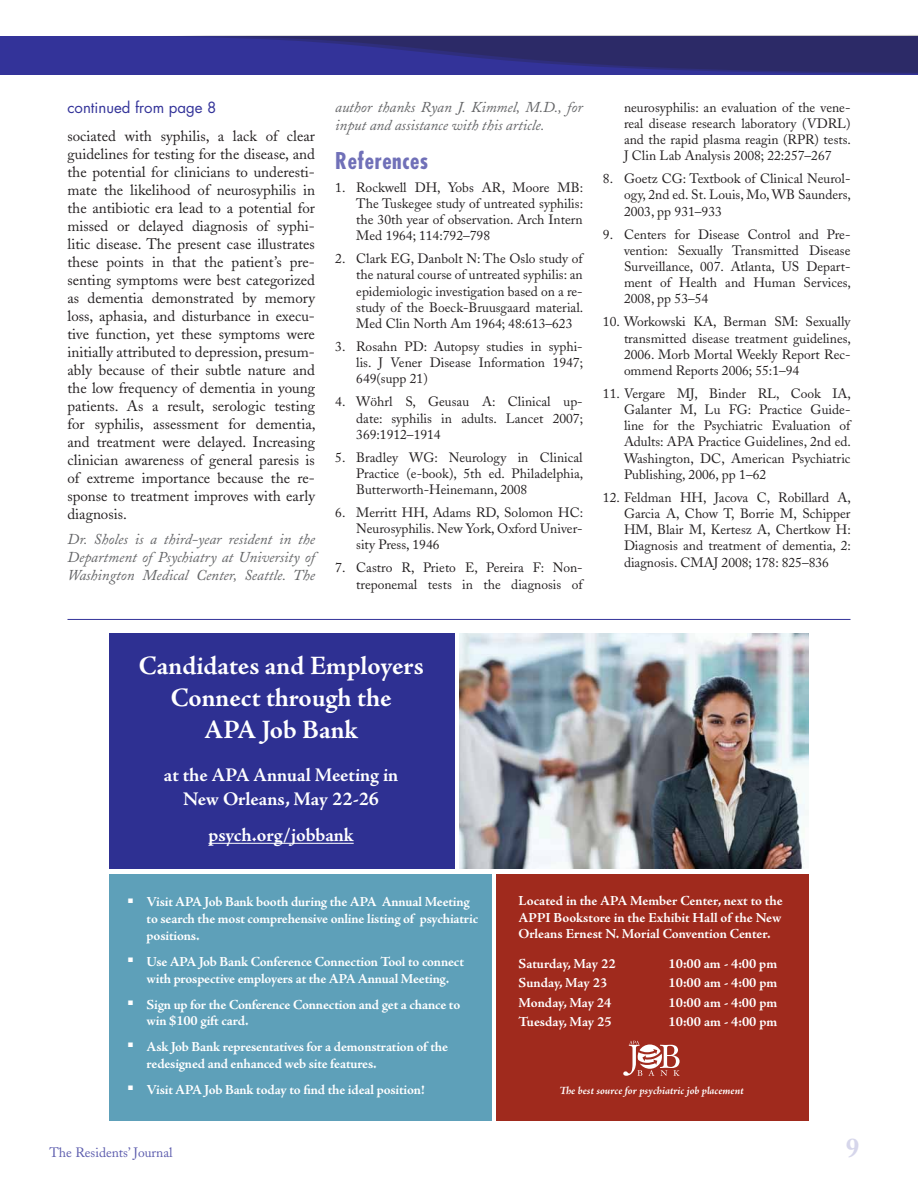
<style>
.page{position:relative;width:918px;height:1188px;background:#fff}
.page>*{position:absolute;margin:0;border:0;box-sizing:border-box;transform-origin:0 0}
.t1{font:700 27px "Adobe Caslon";color:#d6d6eb}
.t2{font:700 26.7px/32px "Adobe Jenson Pro";letter-spacing:-.005em;color:#fff;text-align:center}
.t3{font:700 condensed 22.5px "Futura";letter-spacing:.025em;color:#7070b8}
.t4{font:700 19.35px/23.2px "Adobe Jenson Pro";color:#fff;text-align:center}
.t5{font:15px/18px "Adobe Caslon";color:#231f20;text-align:justify}
.t6{font:italic 15px/18px "Adobe Caslon";color:#636466;text-align:justify}
.t7{font:15px "Futura";color:#339}
.t8{font:700 13.8px/16.6px "Adobe Jenson Pro";letter-spacing:-.01em;color:#fff}
.t9{font:13.5px/16.2px "Adobe Caslon";color:#231f20;text-align:justify}
.t10{font:13.5px "Adobe Caslon";color:#5c5cad}
.t11{font:italic 700 11.1px "Adobe Jenson Pro";color:#fff}
</style>
<div class="page">
<div style="left:0;top:36px;width:918px;height:38px;background:#339"></div>
<svg style="left:172px;top:35px;width:746px;height:39px"></svg>
<div style="left:109px;top:634px;width:345px;height:235px;background:#2e3092"></div>
<hr style="left:209px;top:843px;width:145px;height:1px;background:#fff">
<div style="left:109px;top:874px;width:383px;height:246px;background:#5ea0b9"></div>
<div style="left:496px;top:874px;width:313px;height:246px;background:#a02a1d"></div>
<svg style="left:623px;top:1040px;width:57px;height:36px"></svg>
<img style="left:459px;top:634px;width:350px;height:235px">
<hr style="left:68px;top:619px;width:782px;height:1px;background:#339">
<p class="t7" style="left:68px;top:98px;width:151px">continued from page 8</p>
<p class="t5" style="left:68px;top:127px;width:250px">sociated with syphilis, a lack of clear guidelines for testing for the disease, and the potential for clinicians to underesti&shy;mate the likelihood of neurosyphilis in the antibiotic era lead to a potential for missed or delayed diagnosis of syphi&shy;litic disease. The present case illustrates these points in that the patient’s pre&shy;senting symptoms were best categorized as dementia demonstrated by memory loss, aphasia, and disturbance in execu&shy;tive function, yet these symptoms were initially attributed to depression, presum&shy;ably because of their subtle nature and the low frequency of dementia in young patients. As a result, serologic testing for syphilis, assessment for dementia, and treatment were delayed. Increasing clinician awareness of general paresis is of extreme importance because the re&shy;sponse to treatment improves with early diagnosis.</p>
<p class="t6" style="left:68px;top:530px;width:249px">Dr. Sholes is a third-year resident in the Department of Psychiatry at University of Washington Medical Center, Seattle. The</p>
<p class="t6" style="left:335px;top:98px;width:249px">author thanks Ryan J. Kimmel, M.D., for input and assistance with this article.</p>
<h3 class="t3" style="left:335px;top:146px;width:95px">References</h3>
<p class="t9" style="left:356px;top:179px;width:228px;text-indent:-21px">1. Rockwell DH, Yobs AR, Moore MB:<br>The Tuskegee study of untreated syphilis: the 30th year of observation. Arch Intern Med 1964; 114:792–798</p>
<p class="t9" style="left:356px;top:251px;width:229px;text-indent:-21px">2. Clark EG, Danbolt N: The Oslo study of the natural course of untreated syphilis: an epidemiologic investigation based on a re&shy;study of the Boeck-Bruusgaard material.<br>Med Clin North Am 1964; 48:613–623</p>
<p class="t9" style="left:356px;top:339px;width:228px;text-indent:-21px">3. Rosahn PD: Autopsy studies in syphi&shy;lis. J Vener Disease Information 1947; 649(supp 21)</p>
<p class="t9" style="left:356px;top:394px;width:228px;text-indent:-21px">4. Wöhrl S, Geusau A: Clinical up&shy;date: syphilis in adults. Lancet 2007; 369:1912–1914</p>
<p class="t9" style="left:356px;top:449px;width:229px;text-indent:-21px">5. Bradley WG: Neurology in Clinical Practice (e-book), 5th ed. Philadelphia, Butterworth-Heinemann, 2008</p>
<p class="t9" style="left:356px;top:505px;width:228px;text-indent:-21px">6. Merritt HH, Adams RD, Solomon HC:<br>Neurosyphilis. New York, Oxford Univer&shy;sity Press, 1946</p>
<p class="t9" style="left:335px;top:560px;width:249px;text-align:right">7. Castro R, Prieto E, Pereira F: Non&shy;treponemal tests in the diagnosis of</p>
<p class="t9" style="left:624px;top:99px;width:229px">neurosyphilis: an evaluation of the vene&shy;real disease research laboratory (VDRL) and the rapid plasma reagin (RPR) tests.<br>J Clin Lab Analysis 2008; 22:257–267</p>
<p class="t9" style="left:624px;top:171px;width:229px;text-indent:-21px">8. Goetz CG: Textbook of Clinical Neurol&shy;ogy, 2nd ed. St. Louis, Mo, WB Saunders, 2003, pp 931–933</p>
<p class="t9" style="left:624px;top:226px;width:229px;text-indent:-21px">9. Centers for Disease Control and Pre&shy;vention: Sexually Transmitted Disease Surveillance, 007. Atlanta, US Depart&shy;ment of Health and Human Services, 2008, pp 53–54</p>
<p class="t9" style="left:624px;top:314px;width:229px;text-indent:-21px">10. Workowski KA, Berman SM: Sexually transmitted disease treatment guidelines, 2006. Morb Mortal Weekly Report Rec&shy;ommend Reports 2006; 55:1–94</p>
<p class="t9" style="left:624px;top:385px;width:229px;text-indent:-21px">11. Vergare MJ, Binder RL, Cook IA, Galanter M, Lu FG: Practice Guide&shy;line for the Psychiatric Evaluation of Adults: APA Practice Guidelines, 2nd ed.<br>Washington, DC, American Psychiatric Publishing, 2006, pp 1–62</p>
<p class="t9" style="left:624px;top:489px;width:229px;text-indent:-21px">12. Feldman HH, Jacova C, Robillard A, Garcia A, Chow T, Borrie M, Schipper HM, Blair M, Kertesz A, Chertkow H:<br>Diagnosis and treatment of dementia, 2: diagnosis. CMAJ 2008; 178: 825–836</p>
<h2 class="t2" style="left:139px;top:650px;width:286px">Candidates and Employers<br>Connect through the<br>APA Job Bank</h2>
<h3 class="t4" style="left:164px;top:764px;width:236px">at the APA Annual Meeting in<br>New Orleans, May 22-26</h3>
<h3 class="t4" style="left:209px;top:824px;width:147px">psych.org/jobbank</h3>
<p class="t8" style="left:147px;top:894px;width:333px;line-height:17.1px;text-indent:-18px">■ Visit APA Job Bank booth during the APA Annual Meeting to search the most comprehensive online listing of psychiatric positions.</p>
<p class="t8" style="left:128px;top:954px;width:337px;text-align:center">■ Use APA Job Bank Conference Connection Tool to connect with prospective employers at the APA Annual Meeting.</p>
<p class="t8" style="left:147px;top:996px;width:315px;text-indent:-18px">■ Sign up for the Conference Connection and get a chance to win $100 gift card.</p>
<p class="t8" style="left:147px;top:1039px;width:303px;text-indent:-18px">■ Ask Job Bank representatives for a demonstration of the redesigned and enhanced web site features.</p>
<p class="t8" style="left:128px;top:1081px;width:298px">■ Visit APA Job Bank today to find the ideal position!</p>
<p class="t8" style="left:519px;top:893px;width:266px;text-align:justify">Located in the APA Member Center, next to the APPI Bookstore in the Exhibit Hall of the New Orleans Ernest N. Morial Convention Center.</p>
<p class="t8" style="left:519px;top:955px;width:98px">Saturday, May 22</p>
<p class="t8" style="left:669px;top:955px;width:110px">10:00 am - 4:00 pm</p>
<p class="t8" style="left:519px;top:975px;width:90px">Sunday, May 23</p>
<p class="t8" style="left:669px;top:975px;width:110px">10:00 am - 4:00 pm</p>
<p class="t8" style="left:519px;top:994px;width:94px">Monday, May 24</p>
<p class="t8" style="left:669px;top:994px;width:110px">10:00 am - 4:00 pm</p>
<p class="t8" style="left:519px;top:1014px;width:95px">Tuesday, May 25</p>
<p class="t8" style="left:669px;top:1014px;width:110px">10:00 am - 4:00 pm</p>
<p class="t11" style="left:559px;top:1084px;width:186px">The best source for psychiatric job placement</p>
<p class="t10" style="left:50px;top:1145px;width:125px">The Residents’ Journal</p>
<h1 class="t1" style="left:846px;top:1132px;width:15px">9</h1>
</div>
